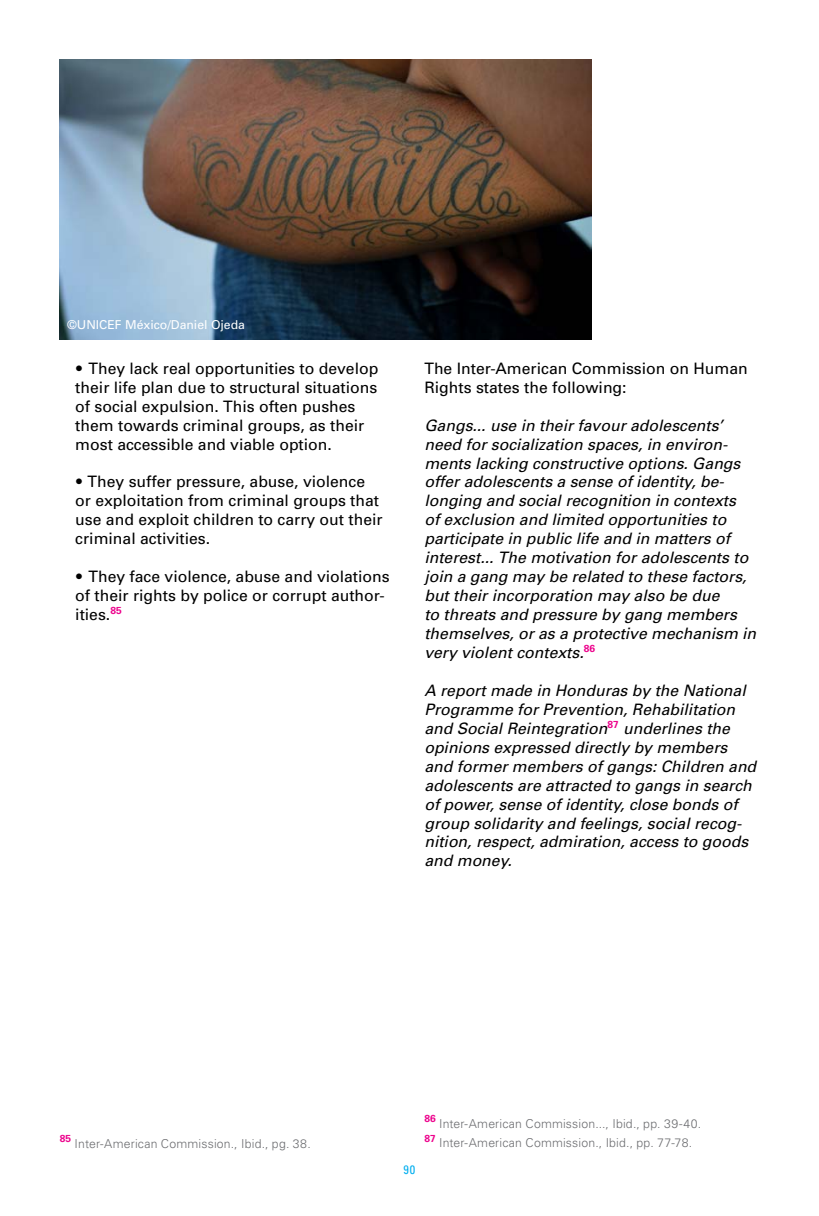
<style>
.page{position:relative;width:819px;height:1216px;background:#fff}
.page>*{position:absolute;margin:0;border:0;box-sizing:border-box;transform-origin:0 0}
.t1{font:italic 15.75px/18.9px "Univers";color:#000}
.t2{font:15.75px/18.9px "Univers";color:#000}
.t3{font:300 12.25px "Univers";letter-spacing:.015em;color:#6c6d70}
.t4{font:12.25px "Univers";color:#fff}
.t5{font:condensed 12.25px "Univers";color:#00aeef}
.t6{font:700 10.15px "Univers";color:#ed028c}
.s1{font-weight:900}
</style>
<div class="page">
<img style="left:60px;top:60px;width:532px;height:280px">
<p class="t4" style="left:67px;top:316px;width:179px">©UNICEF México/Daniel Ojeda</p>
<p class="t2" style="left:75px;top:359px;width:304px"><span class="s1">•</span> They lack real opportunities to develop their life plan due to structural situations of social expulsion. This often pushes them towards criminal groups, as their most accessible and viable option.</p>
<p class="t2" style="left:75px;top:472px;width:309px"><span class="s1">•</span> They suffer pressure, abuse, violence or exploitation from criminal groups that use and exploit children to carry out their criminal activities.</p>
<p class="t2" style="left:75px;top:566px;width:316px"><span class="s1">•</span> They face violence, abuse and violations of their rights by police or corrupt author&shy;ities.<sup>85</sup></p>
<p class="t2" style="left:424px;top:359px;width:325px">The Inter-American Commission on Human<br>Rights states the following:</p>
<p class="t1" style="left:424px;top:415px;width:333px">Gangs... use in their favour adolescents’ need for socialization spaces, in environ&shy;ments lacking constructive options. Gangs offer adolescents a sense of identity, be&shy;longing and social recognition in contexts<br>of exclusion and limited opportunities to participate in public life and in matters of interest... The motivation for adolescents to join a gang may be related to these factors, but their incorporation may also be due<br>to threats and pressure by gang members themselves, or as a protective mechanism in very violent contexts.<sup>86</sup></p>
<p class="t1" style="left:424px;top:680px;width:333px">A report made in Honduras by the National Programme for Prevention, Rehabilitation and Social Reintegration<sup>87</sup> underlines the opinions expressed directly by members and former members of gangs: Children and adolescents are attracted to gangs in search of power, sense of identity, close bonds of group solidarity and feelings, social recog&shy;nition, respect, admiration, access to goods and money.</p>
<p class="t6" style="left:60px;top:1131px;width:13px">85</p>
<p class="t3" style="left:75px;top:1136px;width:238px">Inter-American Commission., Ibid., pg. 38.</p>
<p class="t5" style="left:403px;top:1161px;width:13px">90</p>
<p class="t6" style="left:424px;top:1112px;width:13px">86</p>
<p class="t3" style="left:439px;top:1116px;width:264px">Inter-American Commission..., Ibid., pp. 39-40.</p>
<p class="t6" style="left:424px;top:1131px;width:13px">87</p>
<p class="t3" style="left:439px;top:1135px;width:255px">Inter-American Commission., Ibid., pp. 77-78.</p>
</div>
